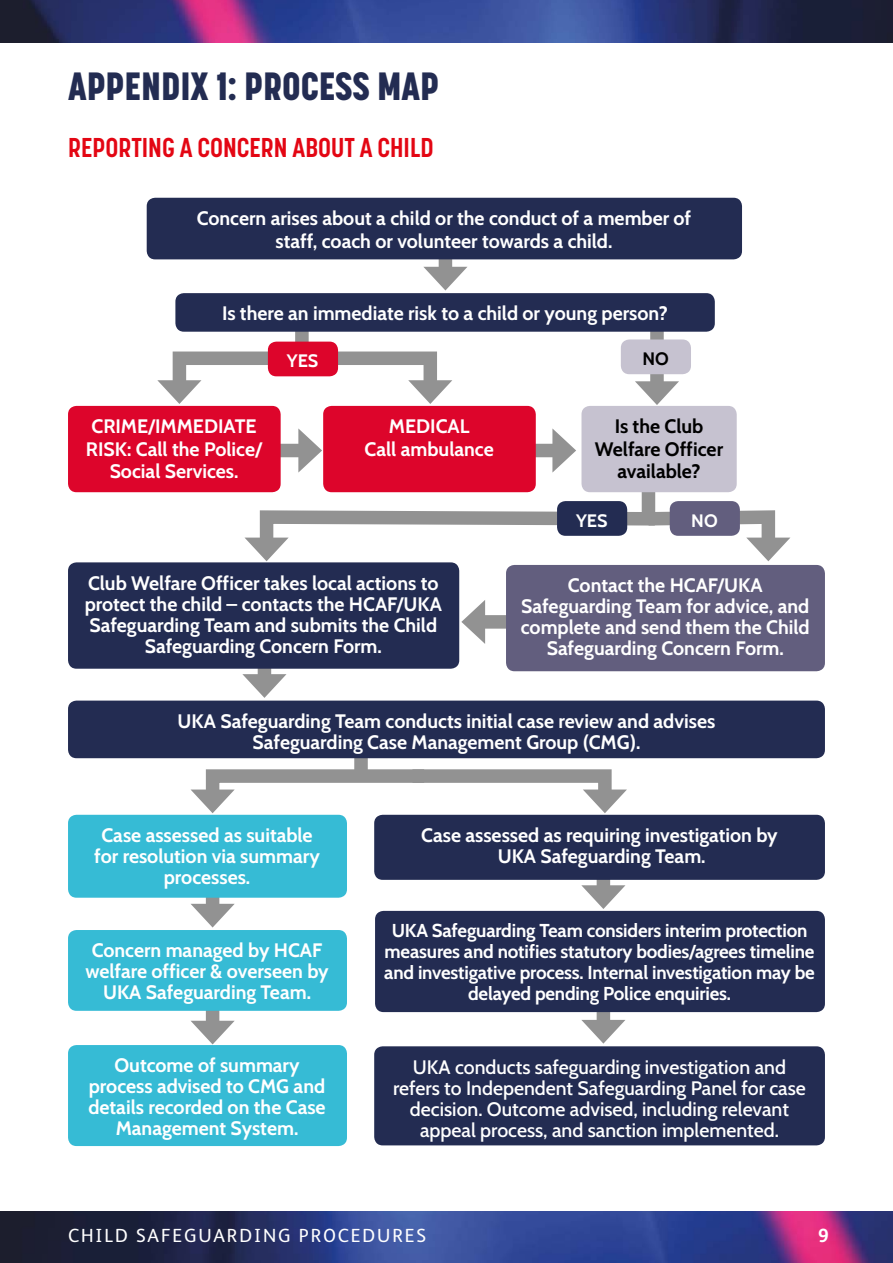
<style>
.page{position:relative;width:893px;height:1263px;background:#fff}
.page>*{position:absolute;margin:0;border:0;box-sizing:border-box;transform-origin:0 0}
.main_section_head{font:800 39px "Korolev Condensed";color:#232c52}
.sub_section_head{font:700 27px "Korolev Condensed";color:#e30613}
.main-text{font:700 19.5px/21px "Cabin";color:#fff;text-align:center}
.main-text-2{font:500 19.5px/21px "Cabin";color:#fff;text-align:center}
.main-text-3{font:700 19.5px/22.5px "Cabin";color:#000;text-align:center}
.t1{font:19.05px "FS Albert";letter-spacing:.1em;color:#fff}
.t2{font:700 19.05px "FS Albert";color:#fff}
.main-text-4{font:700 18.6px/21px "Cabin";letter-spacing:-.01em;color:#fff;text-align:center}
.main-text-5{font:700 18px "Cabin";color:#fff}
.main-text-6{font:700 18px "Cabin";color:#000}
</style>
<div class="page">
<img style="left:0;top:1211px;width:893px;height:52px">
<img style="left:0;top:0;width:893px;height:43px">
<div style="left:295px;top:302px;width:14px;height:57px;background:#929292"></div>
<svg style="left:354px;top:758px;width:14px;height:4px"></svg>
<div style="left:642px;top:463px;width:13px;height:58px;background:#929292"></div>
<div style="left:439px;top:215px;width:13px;height:61px;background:#929292"></div>
<svg style="left:423px;top:267px;width:44px;height:23px"></svg>
<div style="left:258px;top:623px;width:13px;height:60px;background:#929292"></div>
<svg style="left:242px;top:674px;width:45px;height:24px"></svg>
<div style="left:206px;top:852px;width:13px;height:61px;background:#929292"></div>
<svg style="left:191px;top:904px;width:44px;height:23px"></svg>
<div style="left:597px;top:834px;width:13px;height:61px;background:#929292"></div>
<svg style="left:581px;top:885px;width:44px;height:24px"></svg>
<div style="left:206px;top:969px;width:13px;height:61px;background:#929292"></div>
<svg style="left:191px;top:1021px;width:44px;height:23px"></svg>
<div style="left:597px;top:968px;width:13px;height:61px;background:#929292"></div>
<svg style="left:581px;top:1020px;width:44px;height:24px"></svg>
<div style="left:650px;top:307px;width:14px;height:84px;background:#929292"></div>
<svg style="left:635px;top:381px;width:44px;height:24px"></svg>
<svg style="left:157px;top:345px;width:295px;height:59px"></svg>
<svg style="left:191px;top:762px;width:436px;height:51px"></svg>
<svg style="left:244px;top:503px;width:546px;height:58px"></svg>
<div style="left:491px;top:444px;width:71px;height:13px;background:#929292"></div>
<svg style="left:552px;top:428px;width:24px;height:45px"></svg>
<div style="left:237px;top:444px;width:71px;height:13px;background:#929292"></div>
<svg style="left:298px;top:428px;width:24px;height:45px"></svg>
<div style="left:476px;top:615px;width:70px;height:14px;background:#929292"></div>
<svg style="left:461px;top:600px;width:24px;height:44px"></svg>
<div style="left:147px;top:198px;width:595px;height:61px;background:#232c52;border-radius:9px"></div>
<div style="left:506px;top:565px;width:319px;height:106px;background:#625e7e;border-radius:9px"></div>
<div style="left:374px;top:815px;width:451px;height:65px;background:#232c52;border-radius:9px"></div>
<div style="left:68px;top:562px;width:391px;height:107px;background:#232c52;border-radius:9px"></div>
<div style="left:68px;top:815px;width:279px;height:83px;background:#36bbd5;border-radius:9px"></div>
<div style="left:68px;top:930px;width:279px;height:81px;background:#36bbd5;border-radius:9px"></div>
<div style="left:375px;top:911px;width:450px;height:101px;background:#232c52;border-radius:9px"></div>
<div style="left:68px;top:1045px;width:279px;height:101px;background:#36bbd5;border-radius:9px"></div>
<div style="left:374px;top:1046px;width:451px;height:99px;background:#232c52;border-radius:9px"></div>
<div style="left:175px;top:293px;width:540px;height:39px;background:#232c52;border-radius:9px"></div>
<div style="left:68px;top:701px;width:757px;height:57px;background:#232c52;border-radius:9px"></div>
<div style="left:68px;top:406px;width:213px;height:86px;background:#dd052b;border-radius:9px"></div>
<div style="left:323px;top:406px;width:213px;height:86px;background:#dd052b;border-radius:9px"></div>
<div style="left:581px;top:406px;width:156px;height:86px;background:#c6c2d0;border-radius:9px"></div>
<div style="left:621px;top:339px;width:70px;height:35px;background:#c6c2d0;border-radius:9px"></div>
<div style="left:268px;top:342px;width:70px;height:34px;background:#dd052b;border-radius:9px"></div>
<div style="left:557px;top:501px;width:70px;height:35px;background:#232c52;border-radius:9px"></div>
<div style="left:670px;top:501px;width:70px;height:35px;background:#625e7e;border-radius:9px"></div>
<p class="main_section_head" style="left:68px;top:62px;width:373px">APPENDIX 1: PROCESS MAP</p>
<p class="sub_section_head" style="left:68px;top:132px;width:367px">REPORTING A CONCERN ABOUT A CHILD</p>
<p class="main-text" style="left:197px;top:206px;width:496px;line-height:22.5px">Concern arises about a child or the conduct of a member of staff, coach or volunteer towards a child.</p>
<p class="main-text" style="left:222px;top:302px;width:447px">Is there an immediate risk to a child or young person?</p>
<p class="main-text-5" style="left:287px;top:347px;width:33px">YES</p>
<p class="main-text-6" style="left:642px;top:345px;width:28px">NO</p>
<p class="main-text" style="left:86px;top:414px;width:178px;line-height:22.5px">CRIME/IMMEDIATE<br>RISK: Call the Police/<br>Social Services.</p>
<p class="main-text" style="left:365px;top:414px;width:131px;line-height:22.5px">MEDICAL<br>Call ambulance</p>
<p class="main-text-3" style="left:595px;top:414px;width:130px">Is the Club<br>Welfare Officer available?</p>
<p class="main-text" style="left:85px;top:571px;width:359px">Club Welfare Officer takes local actions to protect the child – contacts the HCAF/UKA Safeguarding Team and submits the Child Safeguarding Concern Form.</p>
<p class="main-text-5" style="left:576px;top:506px;width:33px">YES</p>
<p class="main-text-5" style="left:691px;top:506px;width:28px">NO</p>
<p class="main-text" style="left:521px;top:574px;width:290px">Contact the HCAF/UKA<br>Safeguarding Team for advice, and complete and send them the Child<br>Safeguarding Concern Form.</p>
<p class="main-text" style="left:178px;top:709px;width:539px">UKA Safeguarding Team conducts initial case review and advises<br>Safeguarding Case Management Group (CMG).</p>
<p class="main-text" style="left:94px;top:823px;width:227px">Case assessed as suitable for resolution via summary processes.</p>
<p class="main-text" style="left:85px;top:939px;width:245px">Concern managed by HCAF welfare officer &amp; overseen by<br>UKA Safeguarding Team.</p>
<p class="main-text" style="left:421px;top:823px;width:358px">Case assessed as requiring investigation by<br>UKA Safeguarding Team.</p>
<p class="main-text-4" style="left:384px;top:919px;width:432px">UKA Safeguarding Team considers interim protection measures and notifies statutory bodies/agrees timeline and investigative process. Internal investigation may be delayed pending Police enquiries.</p>
<p class="main-text" style="left:88px;top:1054px;width:239px">Outcome of summary process advised to CMG and details recorded on the Case<br>Management System.</p>
<p class="main-text-2" style="left:393px;top:1055px;width:414px">UKA conducts safeguarding investigation and refers to Independent Safeguarding Panel for case decision. Outcome advised, including relevant appeal process, and sanction implemented.</p>
<p class="t1" style="left:68px;top:1224px;width:360px">CHILD SAFEGUARDING PROCEDURES</p>
<p class="t2" style="left:818px;top:1224px;width:12px">9</p>
</div>
